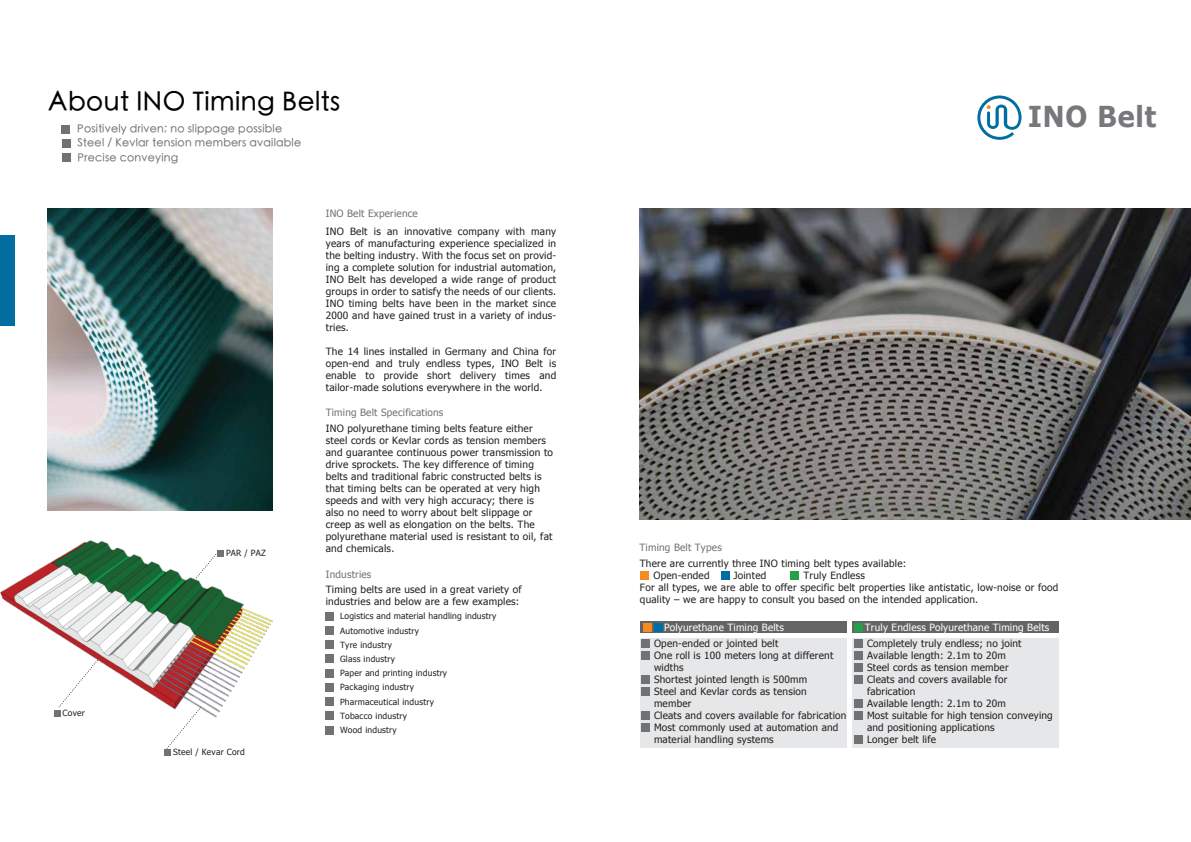
<style>
.page{position:relative;width:1191px;height:842px;background:#fff}
.page>*{position:absolute;margin:0;border:0;box-sizing:border-box;transform-origin:0 0}
.t1{font:700 28.8px "Verdana";letter-spacing:.005em;color:#77787b;scale:.92 1}
.t2{font:500 26px "ST Heiti SC";letter-spacing:.02em;color:#010101}
.t3{font:500 11px/14.4px "ST Heiti SC";letter-spacing:.02em;color:#717273}
.t4{font:10px/12px "Tahoma";letter-spacing:.025em;color:#231f20}
.t5{font:10px "Tahoma";letter-spacing:.02em;color:#717273}
.t6{font:10px "Tahoma";letter-spacing:.02em;color:#fff}
.t7{font:8.5px/14.2px "Tahoma";letter-spacing:.025em;color:#231f20}
</style>
<div class="page">
<img style="left:47px;top:208px;width:225px;height:302px">
<img style="left:639px;top:208px;width:552px;height:311px">
<img style="left:0;top:541px;width:272px;height:177px">
<div style="left:0;top:235px;width:14px;height:91px;background:#016da1"></div>
<div style="left:62px;top:125px;width:8px;height:8px;background:#717273"></div>
<div style="left:62px;top:139px;width:8px;height:8px;background:#717273"></div>
<div style="left:62px;top:154px;width:8px;height:8px;background:#717273"></div>
<div style="left:326px;top:612px;width:8px;height:8px;background:#717273"></div>
<div style="left:326px;top:626px;width:8px;height:8px;background:#717273"></div>
<div style="left:326px;top:641px;width:8px;height:8px;background:#717273"></div>
<div style="left:326px;top:655px;width:8px;height:8px;background:#717273"></div>
<div style="left:326px;top:669px;width:8px;height:8px;background:#717273"></div>
<div style="left:326px;top:683px;width:8px;height:8px;background:#717273"></div>
<div style="left:326px;top:698px;width:8px;height:8px;background:#717273"></div>
<div style="left:326px;top:712px;width:8px;height:8px;background:#717273"></div>
<div style="left:326px;top:726px;width:8px;height:8px;background:#717273"></div>
<div style="left:852px;top:638px;width:206px;height:109px;background:#e6e7e8"></div>
<div style="left:640px;top:638px;width:206px;height:109px;background:#e6e7e8"></div>
<div style="left:642px;top:640px;width:8px;height:8px;background:#717273"></div>
<div style="left:642px;top:676px;width:8px;height:8px;background:#717273"></div>
<div style="left:642px;top:652px;width:8px;height:8px;background:#717273"></div>
<div style="left:642px;top:687px;width:8px;height:8px;background:#717273"></div>
<div style="left:852px;top:621px;width:206px;height:12px;background:#636466"></div>
<div style="left:855px;top:623px;width:8px;height:8px;background:#269f49"></div>
<div style="left:790px;top:571px;width:8px;height:8px;background:#269f49"></div>
<div style="left:640px;top:622px;width:206px;height:11px;background:#636466"></div>
<div style="left:643px;top:623px;width:8px;height:8px;background:#f68b1f"></div>
<div style="left:640px;top:571px;width:8px;height:8px;background:#f68b1f"></div>
<div style="left:654px;top:623px;width:8px;height:8px;background:#006ea2"></div>
<div style="left:721px;top:571px;width:8px;height:8px;background:#006ea2"></div>
<div style="left:855px;top:640px;width:8px;height:8px;background:#717273"></div>
<div style="left:855px;top:652px;width:8px;height:8px;background:#717273"></div>
<div style="left:855px;top:664px;width:8px;height:8px;background:#717273"></div>
<div style="left:855px;top:676px;width:8px;height:8px;background:#717273"></div>
<div style="left:855px;top:699px;width:8px;height:8px;background:#717273"></div>
<div style="left:855px;top:711px;width:8px;height:8px;background:#717273"></div>
<div style="left:855px;top:735px;width:8px;height:8px;background:#717273"></div>
<div style="left:642px;top:711px;width:8px;height:8px;background:#717273"></div>
<div style="left:642px;top:723px;width:8px;height:8px;background:#717273"></div>
<div style="left:164px;top:749px;width:7px;height:7px;background:#717273"></div>
<div style="left:217px;top:550px;width:7px;height:7px;background:#717273"></div>
<svg style="left:195px;top:553px;width:22px;height:27px"></svg>
<div style="left:54px;top:710px;width:6px;height:7px;background:#717273"></div>
<svg style="left:57px;top:659px;width:41px;height:50px"></svg>
<svg style="left:166px;top:706px;width:36px;height:43px"></svg>
<svg style="left:977px;top:96px;width:44px;height:44px"></svg>
<h2 class="t2" style="left:48px;top:88px;width:293px">About INO Timing Belts</h2>
<p class="t3" style="left:77px;top:122px;width:225px">Positively driven; no slippage possible<br>Steel / Kevlar tension members available<br>Precise conveying</p>
<p class="t7" style="left:226px;top:546px;width:41px">PAR / PAZ</p>
<p class="t5" style="left:326px;top:206px;width:94px">INO Belt Experience</p>
<p class="t4" style="left:326px;top:225px;width:232px;text-align:justify">INO Belt is an innovative company with many years of manufacturing experience specialized in the belting industry. With the focus set on provid&shy;ing a complete solution for industrial automation, INO Belt has developed a wide range of product groups in order to satisfy the needs of our clients.<br>INO timing belts have been in the market since 2000 and have gained trust in a variety of indus&shy;tries.</p>
<p class="t4" style="left:326px;top:345px;width:232px;text-align:justify">The 14 lines installed in Germany and China for open-end and truly endless types, INO Belt is enable to provide short delivery times and tailor-made solutions everywhere in the world.</p>
<p class="t5" style="left:326px;top:406px;width:119px">Timing Belt Specifications</p>
<p class="t4" style="left:326px;top:422px;width:229px">INO polyurethane timing belts feature either steel cords or Kevlar cords as tension members and guarantee continuous power transmission to drive sprockets. The key difference of timing belts and traditional fabric constructed belts is that timing belts can be operated at very high speeds and with very high accuracy; there is also no need to worry about belt slippage or creep as well as elongation on the belts. The polyurethane material used is resistant to oil, fat and chemicals.</p>
<p class="t5" style="left:639px;top:541px;width:84px">Timing Belt Types</p>
<h1 class="t1" style="left:1027px;top:96px;width:141px">INO Belt</h1>
<p class="t7" style="left:63px;top:706px;width:24px">Cover</p>
<p class="t7" style="left:173px;top:745px;width:73px">Steel / Kevar Cord</p>
<p class="t4" style="left:653px;top:557px;width:255px;text-indent:-13px">There are currently three INO timing belt types available:<br>Open-ended</p>
<p class="t5" style="left:326px;top:567px;width:47px">Industries</p>
<p class="t7" style="left:340px;top:609px;width:158px">Logistics and material handling industry<br>Automotive industry<br>Tyre industry<br>Glass industry<br>Paper and printing industry<br>Packaging industry<br>Pharmaceutical industry<br>Tobacco industry<br>Wood industry</p>
<p class="t6" style="left:664px;top:621px;width:121px">Polyurethane Timing Belts</p>
<p class="t6" style="left:865px;top:620px;width:186px">Truly Endless Polyurethane Timing Belts</p>
<p class="t4" style="left:640px;top:569px;width:420px;text-indent:164px">Truly Endless<br>For all types, we are able to offer specific belt properties like antistatic, low-noise or food quality – we are happy to consult you based on the intended application.</p>
<p class="t4" style="left:733px;top:569px;width:34px">Jointed</p>
<p class="t4" style="left:326px;top:583px;width:197px">Timing belts are used in a great variety of industries and below are a few examples:</p>
<p class="t4" style="left:654px;top:637px;width:181px">Open-ended or jointed belt<br>One roll is 100 meters long at different widths</p>
<p class="t4" style="left:867px;top:637px;width:187px">Completely truly endless; no joint<br>Available length: 2.1m to 20m<br>Steel cords as tension member<br>Cleats and covers available for fabrication<br>Available length: 2.1m to 20m<br>Most suitable for high tension conveying and positioning applications<br>Longer belt life</p>
<p class="t4" style="left:654px;top:673px;width:155px;text-align:justify">Shortest jointed length is 500mm Steel and Kevlar cords as tension member</p>
<p class="t4" style="left:654px;top:721px;width:186px">Most commonly used at automation and material handling systems</p>
<p class="t4" style="left:654px;top:709px;width:194px">Cleats and covers available for fabrication</p>
</div>
